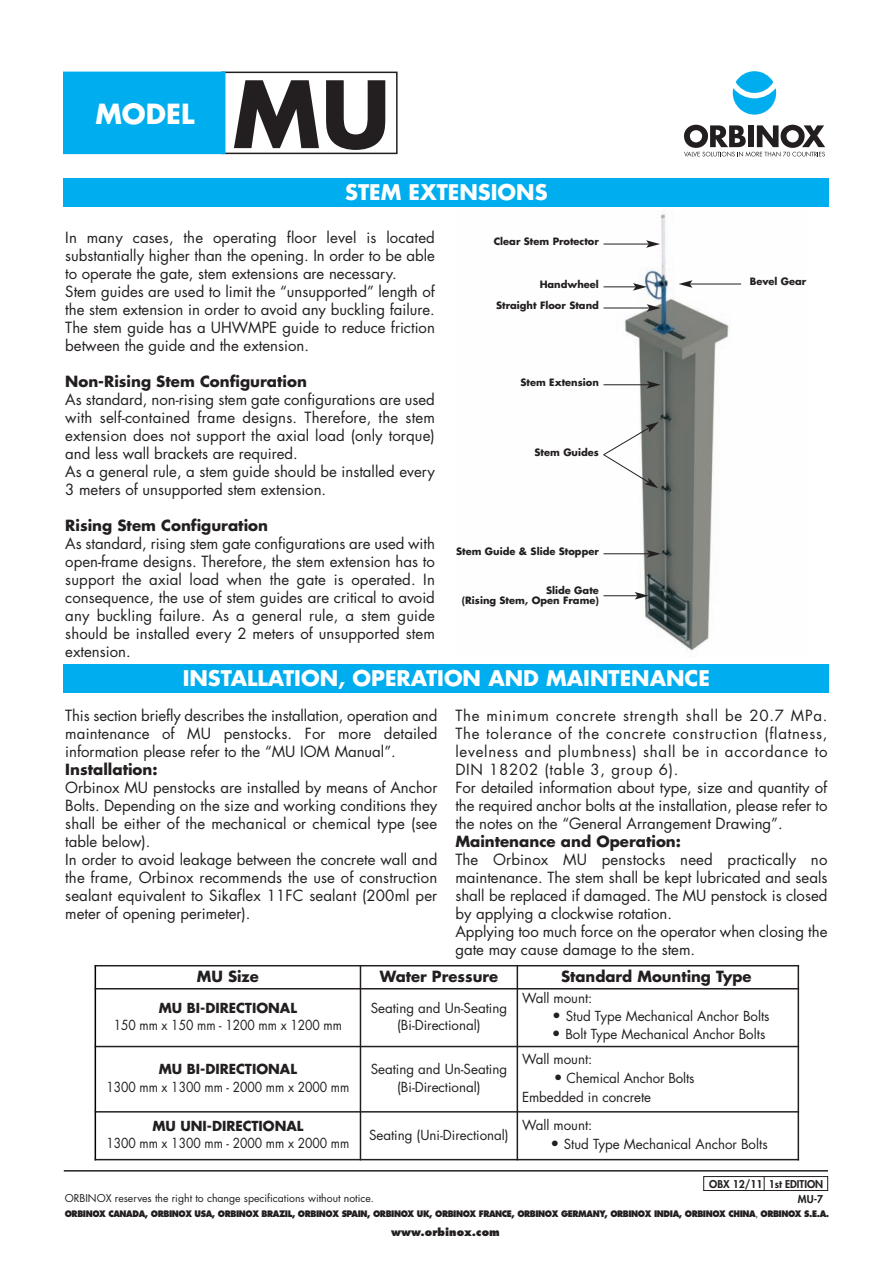
<style>
.page{position:relative;width:893px;height:1263px;background:#fff}
.page>*{position:absolute;margin:0;border:0;box-sizing:border-box;transform-origin:0 0}
.t1{font:700 90px "Futura";color:#231f20}
.t2{font:700 27px "Futura";color:#fff}
.t3{font:700 21px "Futura";color:#fff}
.t4{font:15px/18px "Futura";color:#231f20}
.t5{font:15px/18px "Futura";letter-spacing:.05em;color:#231f20}
.t6{font:700 15px "Futura";color:#231f20}
.t7{font:13.5px/17.7px "Futura";color:#231f20;text-align:center}
.t8{font:13.5px "Futura";color:#231f20;scale:.89 1}
.t9{font:700 13.5px "Futura";color:#231f20}
.t10{font:10.5px "Futura";color:#231f20}
.t11{font:800 10.5px/15px "Futura";color:#231f20;text-align:right}
.t12{font:800 10.5px "Futura";color:#231f20}
.t13{font:700 9.9px/21.1px "Futura";color:#231f20;text-align:right}
.t14{font:800 8.7px "Futura";letter-spacing:-.05em;color:#231f20;scale:.92 1}
.s1{font-size:15px}
.s2{font-weight:400}
</style>
<div class="page">
<div style="left:221px;top:72px;width:177px;height:82px;border:2px solid #231f20"></div>
<div style="left:65px;top:73px;width:159px;height:80px;background:#00aeef"></div>
<div style="left:63px;top:72px;width:162px;height:82px;border:2px solid #00aeef"></div>
<hr style="left:64px;top:1170px;width:764px;height:1px;background:#231f20">
<div style="left:703px;top:1176px;width:125px;height:15px;border:1px solid #231f20"></div>
<svg style="left:764px;top:1176px;width:1px;height:14px"></svg>
<div style="left:736px;top:71px;width:37px;height:22px;background:#00aeef;border-radius:50%"></div>
<svg style="left:733px;top:88px;width:43px;height:27px"></svg>
<svg style="left:684px;top:125px;width:141px;height:32px"></svg>
<div style="left:64px;top:179px;width:765px;height:28px;background:#00aeef"></div>
<div style="left:64px;top:664px;width:765px;height:28px;background:#00aeef"></div>
<img style="left:603px;top:212px;width:139px;height:439px">
<hr style="left:603px;top:244px;width:46px;height:1px;background:#231f20">
<svg style="left:646px;top:240px;width:14px;height:8px"></svg>
<hr style="left:603px;top:286px;width:33px;height:1px;background:#231f20">
<svg style="left:633px;top:283px;width:14px;height:8px"></svg>
<hr style="left:603px;top:308px;width:46px;height:1px;background:#231f20">
<svg style="left:647px;top:304px;width:14px;height:8px"></svg>
<hr style="left:603px;top:384px;width:46px;height:1px;background:#231f20">
<svg style="left:647px;top:381px;width:14px;height:7px"></svg>
<svg style="left:603px;top:422px;width:56px;height:66px"></svg>
<hr style="left:603px;top:553px;width:46px;height:1px;background:#231f20">
<svg style="left:647px;top:550px;width:14px;height:7px"></svg>
<hr style="left:603px;top:595px;width:34px;height:1px;background:#231f20">
<svg style="left:635px;top:592px;width:14px;height:7px"></svg>
<hr style="left:690px;top:284px;width:51px;height:1px;background:#231f20">
<svg style="left:679px;top:280px;width:13px;height:8px"></svg>
<svg style="left:796px;top:966px;width:2px;height:22px"></svg>
<svg style="left:796px;top:989px;width:2px;height:57px"></svg>
<svg style="left:796px;top:1047px;width:2px;height:64px"></svg>
<svg style="left:796px;top:1112px;width:2px;height:47px"></svg>
<hr style="left:95px;top:965px;width:1px;height:195px;background:#000">
<hr style="left:360px;top:965px;width:1px;height:195px;background:#231f20">
<hr style="left:517px;top:965px;width:1px;height:195px;background:#231f20">
<hr style="left:798px;top:965px;width:1px;height:195px;background:#231f20">
<hr style="left:95px;top:965px;width:704px;height:1px;background:#231f20">
<hr style="left:95px;top:988px;width:704px;height:1px;background:#231f20">
<hr style="left:95px;top:1046px;width:704px;height:1px;background:#231f20">
<hr style="left:95px;top:1111px;width:704px;height:1px;background:#231f20">
<hr style="left:95px;top:1159px;width:704px;height:1px;background:#231f20">
<h2 class="t2" style="left:95px;top:101px;width:100px">MODEL</h2>
<h1 class="t1" style="left:232px;top:73px;width:160px">MU</h1>
<h3 class="t3" style="left:345px;top:183px;width:204px">STEM EXTENSIONS</h3>
<p class="t4" style="left:65px;top:230px;width:371px">In many cases, the operating floor level is located substantially higher than the opening. In order to be able to operate the gate, stem extensions are necessary.<br>Stem guides are used to limit the “unsupported” length of the stem extension in order to avoid any buckling failure.<br>The stem guide has a UHWMPE guide to reduce friction between the guide and the extension.</p>
<p class="t6" style="left:65px;top:374px;width:243px">Non-Rising Stem Configuration</p>
<p class="t4" style="left:65px;top:392px;width:371px">As standard, non-rising stem gate configurations are used with self-contained frame designs. Therefore, the stem extension does not support the axial load (only torque) and less wall brackets are required.<br>As a general rule, a stem guide should be installed every 3 meters of unsupported stem extension.</p>
<p class="t6" style="left:65px;top:518px;width:204px">Rising Stem Configuration</p>
<p class="t4" style="left:65px;top:536px;width:371px;text-align:justify">As standard, rising stem gate configurations are used with open-frame designs. Therefore, the stem extension has to support the axial load when the gate is operated. In consequence, the use of stem guides are critical to avoid any buckling failure. As a general rule, a stem guide should be installed every 2 meters of unsupported stem extension.</p>
<p class="t13" style="left:494px;top:232px;width:107px">Clear Stem Protector</p>
<p class="t13" style="left:496px;top:275px;width:104px">Handwheel<br>Straight Floor Stand</p>
<p class="t13" style="left:520px;top:373px;width:80px">Stem Extension</p>
<p class="t13" style="left:535px;top:443px;width:66px">Stem Guides</p>
<p class="t13" style="left:456px;top:542px;width:144px">Stem Guide &amp; Slide Stopper</p>
<p class="t13" style="left:462px;top:586px;width:139px;line-height:9.9px">Slide Gate<br>(Rising Stem, Open Frame)</p>
<h3 class="t3" style="left:183px;top:668px;width:529px">INSTALLATION, OPERATION AND MAINTENANCE</h3>
<p class="t13" style="left:750px;top:272px;width:58px">Bevel Gear</p>
<p class="t4" style="left:65px;top:707px;width:374px;text-align:justify">This section briefly describes the installation, operation and maintenance of MU penstocks. For more detailed information please refer to the “MU IOM Manual”.</p>
<p class="t6" style="left:65px;top:762px;width:94px">Installation:</p>
<p class="t4" style="left:65px;top:779px;width:374px">Orbinox MU penstocks are installed by means of Anchor Bolts. Depending on the size and working conditions they shall be either of the mechanical or chemical type (see table below).<br>In order to avoid leakage between the concrete wall and the frame, Orbinox recommends the use of construction sealant equivalent to Sikaflex 11FC sealant (200ml per meter of opening perimeter).</p>
<p class="t5" style="left:455px;top:707px;width:374px">The minimum concrete strength shall be 20.7 MPa.<br>The tolerance of the concrete construction (flatness, levelness and plumbness) shall be in accordance to DIN 18202 (table 3, group 6).<br>For detailed information about type, size and quantity of the required anchor bolts at the installation, please refer to the notes on the “General Arrangement Drawing”.</p>
<p class="t6" style="left:455px;top:834px;width:227px">Maintenance and Operation:</p>
<p class="t4" style="left:455px;top:851px;width:374px">The Orbinox MU penstocks need practically no maintenance. The stem shall be kept lubricated and seals shall be replaced if damaged. The MU penstock is closed by applying a clockwise rotation.<br>Applying too much force on the operator when closing the gate may cause damage to the stem.</p>
<p class="t6" style="left:197px;top:969px;width:64px">MU Size</p>
<p class="t6" style="left:380px;top:969px;width:120px">Water Pressure</p>
<p class="t6" style="left:561px;top:969px;width:192px">Standard Mounting Type</p>
<p class="t9" style="left:159px;top:1001px;width:140px">MU BI-DIRECTIONAL</p>
<p class="t8" style="left:114px;top:1019px;width:258px">150 mm x 150 mm - 1200 mm x 1200 mm</p>
<p class="t7" style="left:522px;top:990px;width:72px">Wall mount:</p>
<p class="t7" style="left:552px;top:1008px;width:219px"><span class="s1">•</span> Stud Type Mechanical Anchor Bolts</p>
<p class="t7" style="left:552px;top:1026px;width:215px"><span class="s1">•</span> Bolt Type Mechanical Anchor Bolts</p>
<p class="t7" style="left:371px;top:1000px;width:138px">Seating and Un-Seating (Bi-Directional)</p>
<p class="t9" style="left:159px;top:1063px;width:140px">MU BI-DIRECTIONAL</p>
<p class="t8" style="left:106px;top:1081px;width:275px">1300 mm x 1300 mm - 2000 mm x 2000 mm</p>
<p class="t9" style="left:152px;top:1119px;width:153px">MU UNI-DIRECTIONAL</p>
<p class="t8" style="left:106px;top:1137px;width:275px">1300 mm x 1300 mm - 2000 mm x 2000 mm</p>
<p class="t7" style="left:371px;top:1061px;width:138px">Seating and Un-Seating (Bi-Directional)</p>
<p class="t7" style="left:369px;top:1127px;width:141px">Seating (Uni-Directional)</p>
<p class="t7" style="left:522px;top:1052px;width:72px">Wall mount:</p>
<p class="t7" style="left:522px;top:1070px;width:174px;line-height:18.5px;text-align:left;text-indent:32px"><span class="s1">•</span> Chemical Anchor Bolts<br>Embedded in concrete</p>
<p class="t7" style="left:522px;top:1117px;width:72px">Wall mount:</p>
<p class="t7" style="left:550px;top:1136px;width:219px"><span class="s1">•</span> Stud Type Mechanical Anchor Bolts</p>
<p class="t11" style="left:709px;top:1177px;width:115px">OBX 12/11 1st EDITION<br>MU-7</p>
<p class="t14" style="left:65px;top:1210px;width:832px">ORBINOX CANADA, ORBINOX USA, ORBINOX BRAZIL, ORBINOX SPAIN, ORBINOX UK, ORBINOX FRANCE, ORBINOX GERMANY, ORBINOX INDIA, ORBINOX CHINA<span class="s2">,</span> ORBINOX S.E.A.</p>
<p class="t12" style="left:391px;top:1227px;width:110px">www.orbinox.com</p>
<p class="t10" style="left:65px;top:1193px;width:311px">ORBINOX reserves the right to change specifications without notice.</p>
</div>
